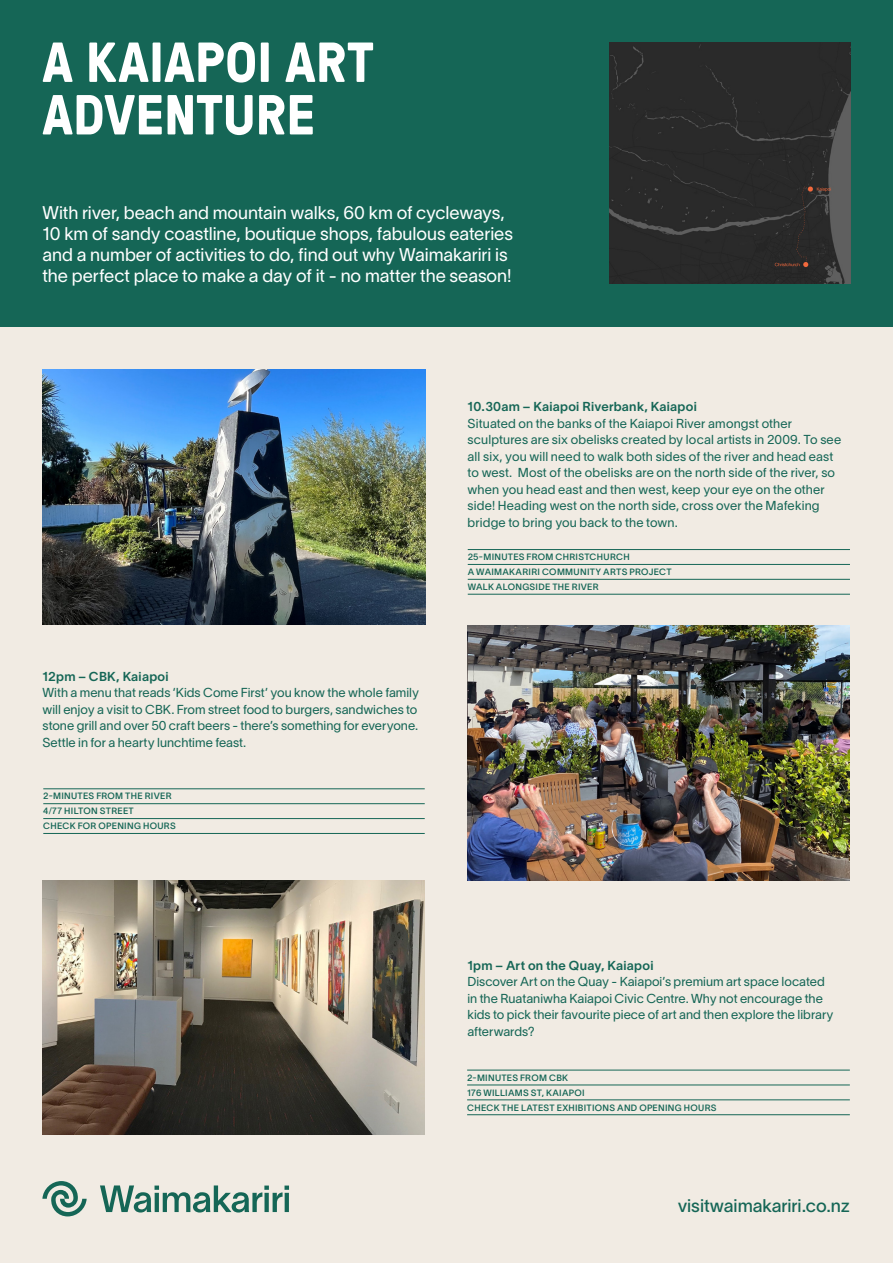
<style>
.page{position:relative;width:893px;height:1263px;background:#fff}
.page>*{position:absolute;margin:0;border:0;box-sizing:border-box;transform-origin:0 0}
.t1{font:700 56.25px/52.5px "GT Pressura";letter-spacing:.005em;color:#fff}
.t2{font:18px/21px "Lausanne 300";letter-spacing:-.005em;color:#fff}
.t3{font:18px "Lausanne 400";letter-spacing:-.005em;color:#156656}
.t4{font:12.75px/16.5px "Lausanne 300";letter-spacing:.005em;color:#156656}
.t5{font:12.75px "Lausanne 600";letter-spacing:.02em;color:#156656}
.t6{font:9px "Lausanne 500";letter-spacing:.03em;color:#156656}
</style>
<div class="page">
<div style="left:0;top:326px;width:893px;height:937px;background:#f1ebe3"></div>
<div style="left:0;top:0;width:893px;height:326px;background:#156656"></div>
<svg style="left:42px;top:1181px;width:45px;height:35px"></svg>
<svg style="left:100px;top:1185px;width:189px;height:27px"></svg>
<svg style="left:285px;top:1193px;width:4px;height:19px"></svg>
<img style="left:609px;top:43px;width:241px;height:241px">
<img style="left:43px;top:369px;width:383px;height:256px">
<img style="left:468px;top:625px;width:382px;height:255px">
<img style="left:43px;top:880px;width:382px;height:255px">
<hr style="left:43px;top:788px;width:382px;height:1px;background:#156656">
<hr style="left:43px;top:803px;width:382px;height:1px;background:#156656">
<hr style="left:43px;top:818px;width:382px;height:1px;background:#156656">
<hr style="left:43px;top:833px;width:382px;height:1px;background:#156656">
<hr style="left:468px;top:549px;width:382px;height:1px;background:#156656">
<hr style="left:468px;top:564px;width:382px;height:1px;background:#156656">
<hr style="left:468px;top:579px;width:382px;height:1px;background:#156656">
<hr style="left:468px;top:594px;width:382px;height:1px;background:#156656">
<hr style="left:467px;top:1070px;width:383px;height:1px;background:#156656">
<hr style="left:467px;top:1084px;width:383px;height:1px;background:#156656">
<hr style="left:467px;top:1099px;width:383px;height:1px;background:#156656">
<hr style="left:467px;top:1114px;width:383px;height:1px;background:#156656">
<p class="t1" style="left:43px;top:34px;width:332px">A KAIAPOI ART<br>ADVENTURE</p>
<h2 class="t2" style="left:43px;top:202px;width:472px">With river, beach and mountain walks, 60 km of cycleways, 10 km of sandy coastline, boutique shops, fabulous eateries and a number of activities to do, find out why Waimakariri is the perfect place to make a day of it - no matter the season!</h2>
<p class="t5" style="left:43px;top:668px;width:128px">12pm – CBK, Kaiapoi</p>
<p class="t4" style="left:43px;top:684px;width:378px">With a menu that reads ‘Kids Come First’ you know the whole family will enjoy a visit to CBK. From street food to burgers, sandwiches to stone grill and over 50 craft beers - there’s something for everyone.<br>Settle in for a hearty lunchtime feast.</p>
<p class="t6" style="left:43px;top:791px;width:130px">2-MINUTES FROM THE RIVER</p>
<p class="t6" style="left:43px;top:805px;width:92px">4/77 HILTON STREET</p>
<p class="t6" style="left:43px;top:820px;width:134px">CHECK FOR OPENING HOURS</p>
<p class="t5" style="left:468px;top:399px;width:231px">10.30am – Kaiapoi Riverbank, Kaiapoi</p>
<p class="t4" style="left:468px;top:414px;width:375px">Situated on the banks of the Kaiapoi River amongst other sculptures are six obelisks created by local artists in 2009. To see all six, you will need to walk both sides of the river and head east to west. Most of the obelisks are on the north side of the river, so when you head east and then west, keep your eye on the other side! Heading west on the north side, cross over the Mafeking bridge to bring you back to the town.</p>
<p class="t6" style="left:468px;top:551px;width:163px">25-MINUTES FROM CHRISTCHURCH</p>
<p class="t6" style="left:468px;top:566px;width:205px">A WAIMAKARIRI COMMUNITY ARTS PROJECT</p>
<p class="t6" style="left:468px;top:581px;width:132px">WALK ALONGSIDE THE RIVER</p>
<p class="t5" style="left:467px;top:957px;width:188px">1pm – Art on the Quay, Kaiapoi</p>
<p class="t4" style="left:467px;top:973px;width:368px">Discover Art on the Quay - Kaiapoi’s premium art space located in the Ruataniwha Kaiapoi Civic Centre. Why not encourage the kids to pick their favourite piece of art and then explore the library afterwards?</p>
<p class="t6" style="left:467px;top:1072px;width:103px">2-MINUTES FROM CBK</p>
<p class="t6" style="left:467px;top:1087px;width:119px">176 WILLIAMS ST, KAIAPOI</p>
<p class="t6" style="left:467px;top:1102px;width:251px">CHECK THE LATEST EXHIBITIONS AND OPENING HOURS</p>
<h2 class="t3" style="left:678px;top:1194px;width:174px">visitwaimakariri.co.nz</h2>
</div>
